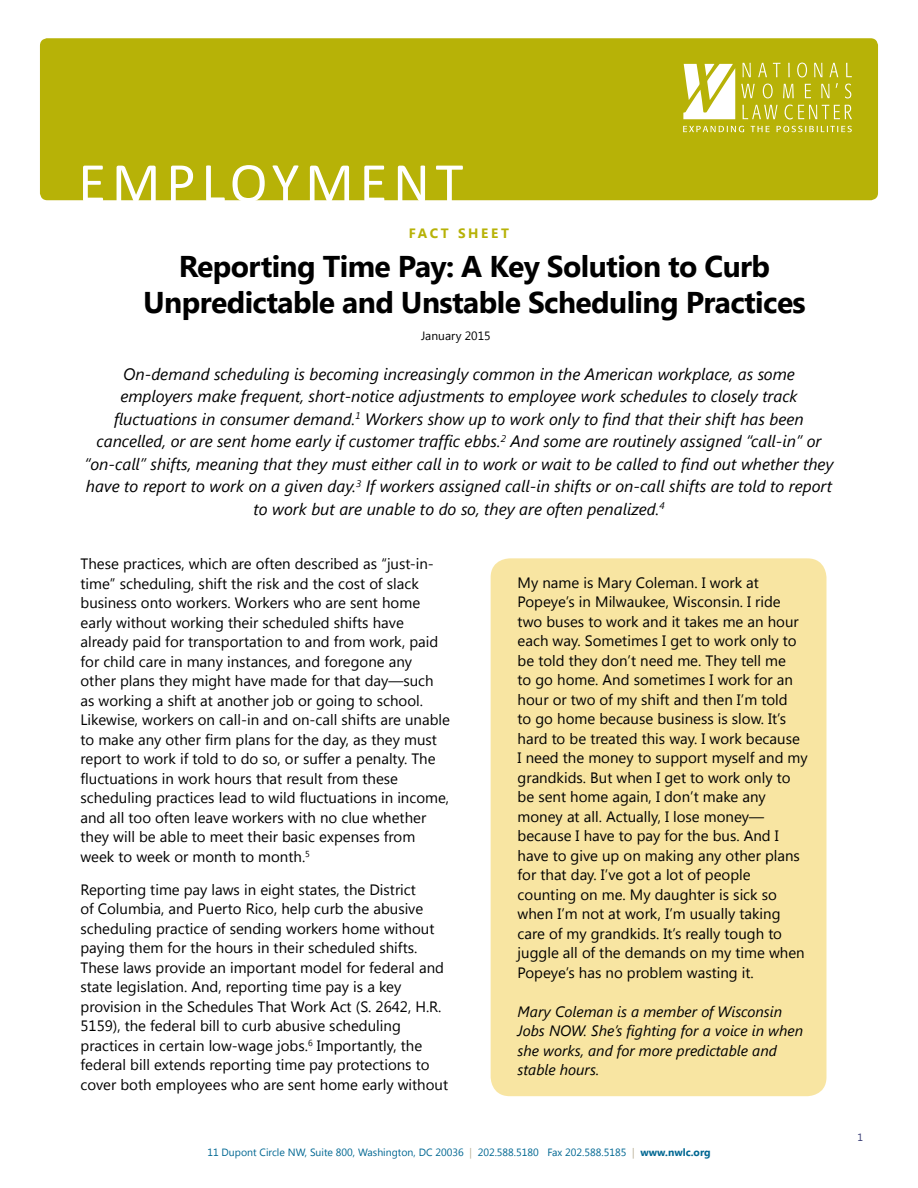
<style>
.page{position:relative;width:918px;height:1188px;background:#fff}
.page>*{position:absolute;margin:0;border:0;box-sizing:border-box;transform-origin:0 0}
.t1{font:57px "Calibri";letter-spacing:.1em;color:#fff}
.t2{font:700 30px/36px "Segoe UI";letter-spacing:-.02em;color:#000;text-align:center}
.t3{font:italic 16.5px/22.5px "Segoe UI";color:#000;text-align:center}
.t4{font:15px/19.5px "Segoe UI";color:#000}
.t5{font:italic 15px/19.5px "Segoe UI";color:#000}
.t6{font:700 13.5px "Segoe UI";letter-spacing:.2em;color:#b7b207}
.t7{font:12px "Segoe UI";color:#000}
.t8{font:10.5px "Segoe UI";color:#006792}
.t9{font:10.5px "Segoe UI";color:#363b74}
.s1{color:#b9b097}
.s2{font-weight:700}
</style>
<div class="page">
<div style="left:40px;top:38px;width:838px;height:162px;background:#b7b207;border-radius:7px"></div>
<svg style="left:683px;top:64px;width:52px;height:55px"></svg>
<svg style="left:743px;top:63px;width:8px;height:14px"></svg>
<svg style="left:758px;top:63px;width:9px;height:14px"></svg>
<svg style="left:773px;top:63px;width:7px;height:14px"></svg>
<svg style="left:788px;top:63px;width:2px;height:14px"></svg>
<svg style="left:797px;top:63px;width:10px;height:14px"></svg>
<svg style="left:814px;top:63px;width:8px;height:14px"></svg>
<svg style="left:830px;top:63px;width:8px;height:14px"></svg>
<svg style="left:846px;top:63px;width:6px;height:14px"></svg>
<svg style="left:741px;top:84px;width:14px;height:14px"></svg>
<svg style="left:763px;top:84px;width:10px;height:14px"></svg>
<svg style="left:783px;top:84px;width:11px;height:14px"></svg>
<svg style="left:805px;top:84px;width:6px;height:14px"></svg>
<svg style="left:821px;top:84px;width:9px;height:14px"></svg>
<svg style="left:845px;top:84px;width:6px;height:14px"></svg>
<svg style="left:742px;top:105px;width:36px;height:14px"></svg>
<svg style="left:785px;top:105px;width:67px;height:14px"></svg>
<svg style="left:683px;top:126px;width:61px;height:6px"></svg>
<svg style="left:751px;top:126px;width:19px;height:6px"></svg>
<svg style="left:776px;top:126px;width:76px;height:6px"></svg>
<div style="left:491px;top:558px;width:336px;height:538px;background:#f8e5a2;border-radius:19px"></div>
<h1 class="t1" style="left:78px;top:149px;width:387px">EMPLOYMENT</h1>
<p class="t6" style="left:409px;top:228px;width:102px">FACT SHEET</p>
<h2 class="t2" style="left:143px;top:251px;width:664px">Reporting Time Pay: A Key Solution to Curb<br>Unpredictable and Unstable Scheduling Practices</h2>
<p class="t7" style="left:421px;top:331px;width:71px">January 2015</p>
<p class="t3" style="left:84px;top:364px;width:751px">On-demand scheduling is becoming increasingly common in the American workplace, as some<br>employers make frequent, short-notice adjustments to employee work schedules to closely track fluctuations in consumer demand.<sup>1</sup> Workers show up to work only to find that their shift has been cancelled, or are sent home early if customer traffic ebbs.<sup>2</sup> And some are routinely assigned “call-in” or “on-call” shifts, meaning that they must either call in to work or wait to be called to find out whether they have to report to work on a given day.<sup>3</sup> If workers assigned call-in shifts or on-call shifts are told to report to work but are unable to do so, they are often penalized.<sup>4</sup></p>
<p class="t4" style="left:81px;top:556px;width:371px">These practices, which are often described as “just-in&shy;time” scheduling, shift the risk and the cost of slack business onto workers. Workers who are sent home early without working their scheduled shifts have already paid for transportation to and from work, paid for child care in many instances, and foregone any other plans they might have made for that day—such as working a shift at another job or going to school.<br>Likewise, workers on call-in and on-call shifts are unable to make any other firm plans for the day, as they must report to work if told to do so, or suffer a penalty. The fluctuations in work hours that result from these scheduling practices lead to wild fluctuations in income, and all too often leave workers with no clue whether they will be able to meet their basic expenses from week to week or month to month.<sup>5</sup></p>
<p class="t4" style="left:81px;top:881px;width:369px">Reporting time pay laws in eight states, the District<br>of Columbia, and Puerto Rico, help curb the abusive scheduling practice of sending workers home without paying them for the hours in their scheduled shifts.<br>These laws provide an important model for federal and state legislation. And, reporting time pay is a key provision in the Schedules That Work Act (S. 2642, H.R.<br>5159), the federal bill to curb abusive scheduling practices in certain low-wage jobs.<sup>6</sup> Importantly, the federal bill extends reporting time pay protections to cover both employees who are sent home early without</p>
<p class="t4" style="left:518px;top:574px;width:292px">My name is Mary Coleman. I work at Popeye’s in Milwaukee, Wisconsin. I ride two buses to work and it takes me an hour each way. Sometimes I get to work only to be told they don’t need me. They tell me<br>to go home. And sometimes I work for an hour or two of my shift and then I’m told<br>to go home because business is slow. It’s hard to be treated this way. I work because<br>I need the money to support myself and my grandkids. But when I get to work only to be sent home again, I don’t make any money at all. Actually, I lose money— because I have to pay for the bus. And I have to give up on making any other plans for that day. I’ve got a lot of people counting on me. My daughter is sick so when I’m not at work, I’m usually taking care of my grandkids. It’s really tough to juggle all of the demands on my time when Popeye’s has no problem wasting it.</p>
<p class="t5" style="left:518px;top:1003px;width:287px">Mary Coleman is a member of Wisconsin Jobs NOW. She’s fighting for a voice in when she works, and for more predictable and stable hours.</p>
<p class="t8" style="left:207px;top:1148px;width:505px">11 Dupont Circle NW, Suite 800, Washington, DC 20036 <span class="s1">|</span> 202.588.5180 Fax 202.588.5185 <span class="s1">|</span> <span class="s2">www.nwlc.org</span></p>
<p class="t9" style="left:858px;top:1133px;width:7px">1</p>
</div>
